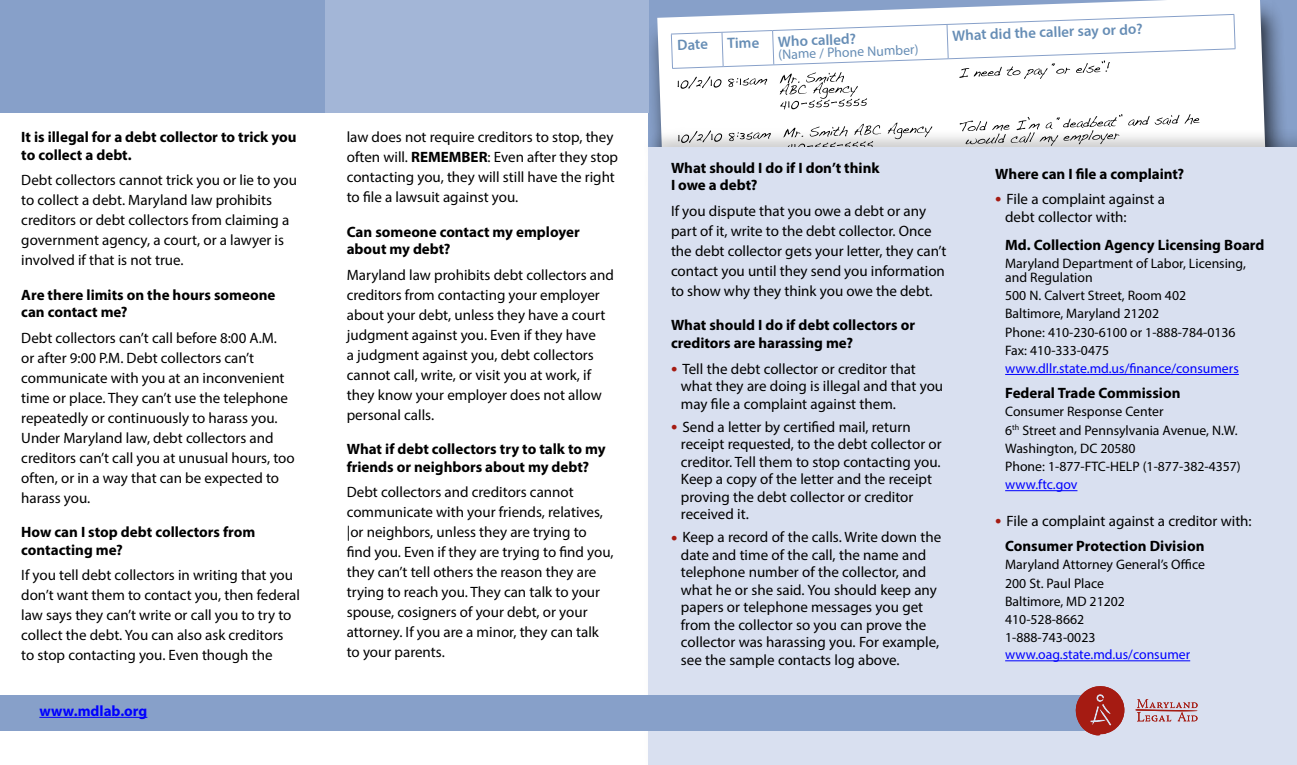
<style>
.page{position:relative;width:1297px;height:765px;background:#fff}
.page>*{position:absolute;margin:0;border:0;box-sizing:border-box;transform-origin:0 0}
.body_copy{font:15px/20px "Myriad Pro";color:#000}
.bullet_point{font:15px/17.5px "Myriad Pro";color:#000}
.head_1{font:700 15px/17.5px "Myriad Pro";color:#000}
.bullet_point-2{font:700 15px "Myriad Pro";color:#000}
.t1{font:600 15px "Myriad Pro";color:#668db5}
.head_1-2{font:700 15px "Myriad Pro";color:#00f}
.bullet_point-3{font:13.75px/13.8px "Myriad Pro";color:#000}
.bullet_point-4{font:13.75px "Myriad Pro";color:#00f}
.t2{font:13.75px "Myriad Pro";color:#668db5}
.s1{font-weight:700}
.s2{font-size:22.5px;color:#a51b12}
</style>
<div class="page">
<div style="left:645px;top:0;width:646px;height:277px;background:#000;opacity:.75"></div>
<svg style="left:657px;top:0;width:610px;height:128px"></svg>
<svg style="left:670px;top:14px;width:565px;height:114px"></svg>
<div style="left:324px;top:0;width:324px;height:112px;background:#a3b6d7"></div>
<div style="left:0;top:0;width:324px;height:112px;background:#87a0c9"></div>
<div style="left:644px;top:128px;width:652px;height:637px;background:#000;opacity:.2"></div>
<div style="left:648px;top:148px;width:648px;height:617px;background:#d9e0f0"></div>
<div style="left:0;top:695px;width:1088px;height:36px;background:#87a0c9"></div>
<hr style="left:1004px;top:374px;width:234px;height:1px;background:#00f">
<hr style="left:1004px;top:490px;width:73px;height:1px;background:#00f">
<hr style="left:1004px;top:660px;width:185px;height:1px;background:#00f">
<hr style="left:39px;top:717px;width:108px;height:1px;background:#00f">
<svg style="left:1075px;top:686px;width:49px;height:49px"></svg>
<svg style="left:1135px;top:699px;width:63px;height:22px"></svg>
<p class="head_1" style="left:21px;top:128px;width:276px">It is illegal for a debt collector to trick you to collect a debt.</p>
<p class="body_copy" style="left:21px;top:170px;width:277px">Debt collectors cannot trick you or lie to you to collect a debt. Maryland law prohibits creditors or debt collectors from claiming a government agency, a court, or a lawyer is involved if that is not true.</p>
<p class="head_1" style="left:21px;top:285px;width:255px">Are there limits on the hours someone can contact me?</p>
<p class="body_copy" style="left:21px;top:328px;width:275px">Debt collectors can’t call before 8:00 A.M.<br>or after 9:00 P.M. Debt collectors can’t communicate with you at an inconvenient time or place. They can’t use the telephone repeatedly or continuously to harass you.<br>Under Maryland law, debt collectors and creditors can’t call you at unusual hours, too often, or in a way that can be expected to harass you.</p>
<p class="head_1" style="left:21px;top:523px;width:236px">How can I stop debt collectors from contacting me?</p>
<p class="body_copy" style="left:21px;top:565px;width:280px">If you tell debt collectors in writing that you don’t want them to contact you, then federal law says they can’t write or call you to try to collect the debt. You can also ask creditors to stop contacting you. Even though the</p>
<p class="head_1-2" style="left:39px;top:701px;width:109px">www.mdlab.org</p>
<p class="body_copy" style="left:347px;top:127px;width:273px">law does not require creditors to stop, they often will. <span class="s1">REMEMBER</span>: Even after they stop contacting you, they will still have the right to file a lawsuit against you.</p>
<p class="head_1" style="left:347px;top:222px;width:234px">Can someone contact my employer about my debt?</p>
<p class="body_copy" style="left:347px;top:264px;width:268px">Maryland law prohibits debt collectors and creditors from contacting your employer about your debt, unless they have a court judgment against you. Even if they have<br>a judgment against you, debt collectors cannot call, write, or visit you at work, if they know your employer does not allow personal calls.</p>
<p class="head_1" style="left:347px;top:440px;width:260px">What if debt collectors try to talk to my friends or neighbors about my debt?</p>
<p class="body_copy" style="left:347px;top:482px;width:268px">Debt collectors and creditors cannot communicate with your friends, relatives, |or neighbors, unless they are trying to find you. Even if they are trying to find you, they can’t tell others the reason they are trying to reach you. They can talk to your spouse, cosigners of your debt, or your attorney. If you are a minor, they can talk to your parents.</p>
<p class="t1" style="left:677px;top:36px;width:32px;rotate:-2deg">Date</p>
<p class="t1" style="left:726px;top:34px;width:33px;rotate:-2deg">Time</p>
<p class="t1" style="left:777px;top:32px;width:80px;rotate:-2deg">Who called?</p>
<p class="t2" style="left:778px;top:46px;width:141px;rotate:-2deg">(Name / Phone Number)</p>
<p class="t1" style="left:951px;top:26px;width:192px;rotate:-2deg">What did the caller say or do?</p>
<p class="head_1" style="left:671px;top:159px;width:210px">What should I do if I don’t think<br>I owe a debt?</p>
<p class="body_copy" style="left:671px;top:201px;width:277px">If you dispute that you owe a debt or any part of it, write to the debt collector. Once the debt collector gets your letter, they can’t contact you until they send you information to show why they think you owe the debt.</p>
<p class="head_1" style="left:671px;top:316px;width:245px">What should I do if debt collectors or creditors are harassing me?</p>
<p class="bullet_point" style="left:680px;top:360px;width:264px;text-indent:-10px"><span class="s2">•</span> Tell the debt collector or creditor that what they are doing is illegal and that you may file a complaint against them.</p>
<p class="bullet_point" style="left:680px;top:418px;width:262px;text-indent:-10px"><span class="s2">•</span> Send a letter by certified mail, return receipt requested, to the debt collector or creditor. Tell them to stop contacting you.<br>Keep a copy of the letter and the receipt proving the debt collector or creditor received it.</p>
<p class="bullet_point" style="left:680px;top:528px;width:262px;text-indent:-10px"><span class="s2">•</span> Keep a record of the calls. Write down the date and time of the call, the name and telephone number of the collector, and what he or she said. You should keep any papers or telephone messages you get from the collector so you can prove the collector was harassing you. For example, see the sample contacts log above.</p>
<p class="head_1" style="left:994px;top:164px;width:190px">Where can I file a complaint?</p>
<p class="bullet_point" style="left:1004px;top:190px;width:161px;text-indent:-10px"><span class="s2">•</span> File a complaint against a debt collector with:</p>
<p class="bullet_point-2" style="left:1004px;top:235px;width:261px">Md. Collection Agency Licensing Board</p>
<p class="bullet_point-3" style="left:1004px;top:256px;width:242px">Maryland Department of Labor, Licensing, and Regulation</p>
<p class="bullet_point-3" style="left:1004px;top:288px;width:182px">500 N. Calvert Street, Room 402</p>
<p class="bullet_point-3" style="left:1004px;top:307px;width:155px">Baltimore, Maryland 21202</p>
<p class="bullet_point-3" style="left:1004px;top:325px;width:232px">Phone: 410-230-6100 or 1-888-784-0136</p>
<p class="bullet_point-3" style="left:1004px;top:343px;width:105px">Fax: 410-333-0475</p>
<p class="bullet_point-4" style="left:1004px;top:360px;width:235px">www.dllr.state.md.us/finance/consumers</p>
<p class="head_1" style="left:1004px;top:384px;width:177px">Federal Trade Commission</p>
<p class="bullet_point-3" style="left:1004px;top:405px;width:160px">Consumer Response Center</p>
<p class="bullet_point-3" style="left:1004px;top:423px;width:234px">6<sup>th</sup> Street and Pennsylvania Avenue, N.W.</p>
<p class="bullet_point-3" style="left:1004px;top:441px;width:132px">Washington, DC 20580</p>
<p class="bullet_point-3" style="left:1004px;top:459px;width:237px">Phone: 1-877-FTC-HELP (1-877-382-4357)</p>
<p class="bullet_point-4" style="left:1004px;top:476px;width:74px">www.ftc.gov</p>
<p class="bullet_point" style="left:995px;top:512px;width:258px"><span class="s2">•</span> File a complaint against a creditor with:</p>
<p class="bullet_point-2" style="left:1004px;top:536px;width:201px">Consumer Protection Division</p>
<p class="bullet_point-3" style="left:1004px;top:558px;width:201px">Maryland Attorney General’s Office</p>
<p class="bullet_point-3" style="left:1004px;top:576px;width:100px">200 St. Paul Place</p>
<p class="bullet_point-3" style="left:1004px;top:594px;width:121px">Baltimore, MD 21202</p>
<p class="bullet_point-3" style="left:1004px;top:612px;width:80px">410-528-8662</p>
<p class="bullet_point-3" style="left:1004px;top:631px;width:92px">1-888-743-0023</p>
<p class="bullet_point-4" style="left:1004px;top:646px;width:186px">www.oag.state.md.us/consumer</p>
</div>
